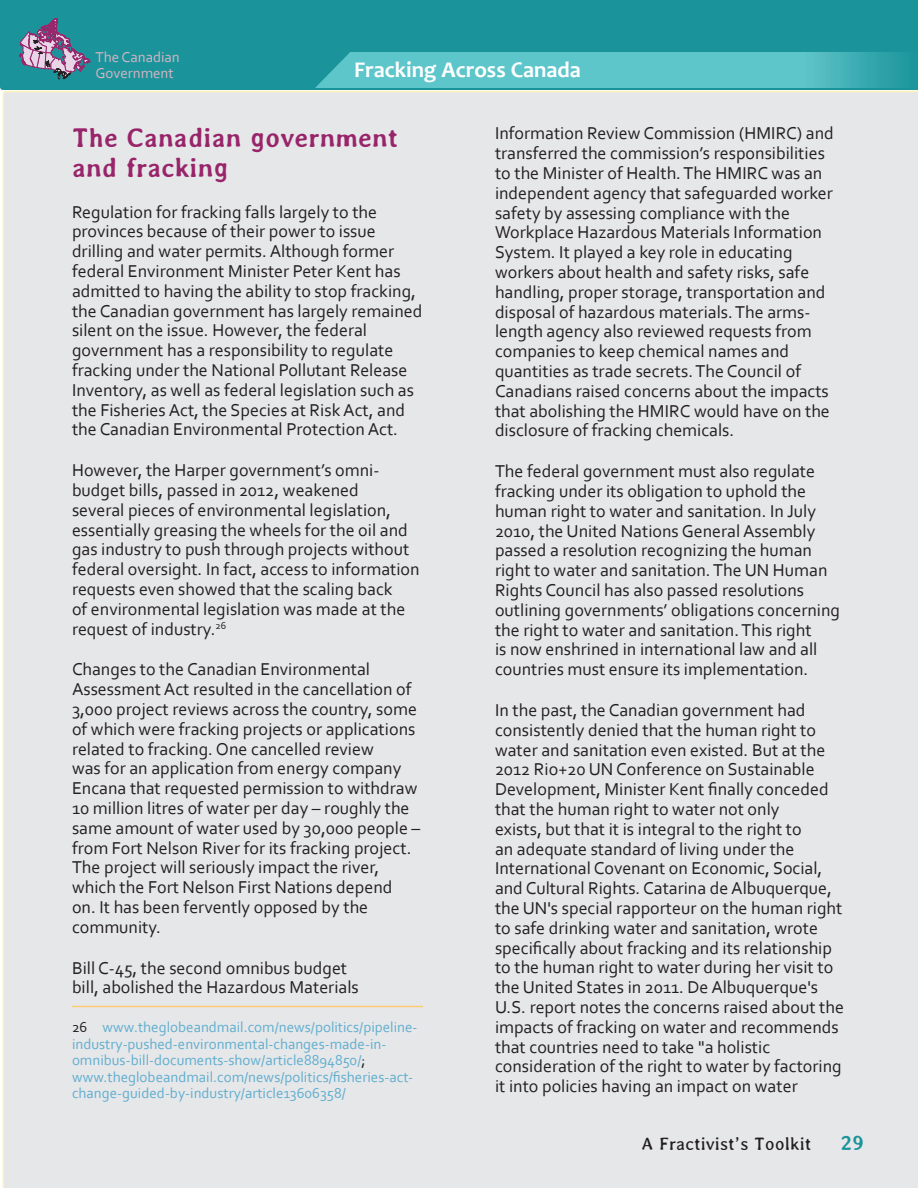
<style>
.page{position:relative;width:918px;height:1188px;background:#fff}
.page>*{position:absolute;margin:0;border:0;box-sizing:border-box;transform-origin:0 0}
.Header_-_Sans{font:700 27px/29.7px "Averia";color:#98256a}
.t1{font:700 22.5px "Candara";color:#fff}
.Ņormal_-_Sans{font:700 21px "Averia";color:#1a949a}
.Normal_-_Serif{font:18px/19.8px "Corbel";color:#231f20}
.Footnote{font:18px/19.8px "Corbel";color:#231f20}
.Ņormal_-_Sans-2{font:18px "Averia";color:#231f20}
.Footnote-2{font:15px/16.5px "Corbel";color:#61aecf}
.Province_headers{font:15px/16.5px "Corbel";color:#d6b4c3}
.s1{color:#231f20}
</style>
<div class="page">
<div style="left:0;top:0;width:918px;height:90px;background:#1a949a"></div>
<svg style="left:315px;top:52px;width:603px;height:36px"></svg>
<div style="left:3px;top:91px;width:915px;height:1097px;background:#e6e7e9"></div>
<hr style="left:72px;top:1006px;width:351px;height:1px;background:#fecb73">
<svg style="left:20px;top:18px;width:70px;height:61px"></svg>
<p class="Province_headers" style="left:95px;top:48px;width:86px">The Canadian<br>Government</p>
<p class="t1" style="left:354px;top:56px;width:228px">Fracking Across Canada</p>
<p class="Header_-_Sans" style="left:72px;top:123px;width:328px">The Canadian government and fracking</p>
<p class="Normal_-_Serif" style="left:72px;top:201px;width:352px">Regulation for fracking falls largely to the provinces because of their power to issue drilling and water permits. Although former federal Environment Minister Peter Kent has admitted to having the ability to stop fracking, the Canadian government has largely remained silent on the issue. However, the federal government has a responsibility to regulate fracking under the National Pollutant Release Inventory, as well as federal legislation such as the Fisheries Act, the Species at Risk Act, and the Canadian Environmental Protection Act.</p>
<p class="Normal_-_Serif" style="left:72px;top:460px;width:349px">However, the Harper government’s omni&shy;budget bills, passed in 2012, weakened<br>several pieces of environmental legislation, essentially greasing the wheels for the oil and gas industry to push through projects without federal oversight. In fact, access to information requests even showed that the scaling back<br>of environmental legislation was made at the request of industry.<sup>26</sup></p>
<p class="Normal_-_Serif" style="left:72px;top:659px;width:350px">Changes to the Canadian Environmental Assessment Act resulted in the cancellation of 3,000 project reviews across the country, some of which were fracking projects or applications related to fracking. One cancelled review<br>was for an application from energy company Encana that requested permission to withdraw 10 million litres of water per day – roughly the same amount of water used by 30,000 people – from Fort Nelson River for its fracking project.<br>The project will seriously impact the river, which the Fort Nelson First Nations depend on. It has been fervently opposed by the community.</p>
<p class="Normal_-_Serif" style="left:72px;top:957px;width:288px">Bill C-45, the second omnibus budget bill, abolished the Hazardous Materials</p>
<p class="Footnote-2" style="left:72px;top:1018px;width:347px"><span class="s1">26</span> www.theglobeandmail.com/news/politics/pipeline&shy;industry-pushed-environmental-changes-made-in&shy;omnibus-bill-documents-show/article8894850/<span class="s1">; </span>www.theglobeandmail.com/news/politics/fisheries-act&shy;change-guided-by-industry/article13606358/</p>
<p class="Footnote" style="left:495px;top:123px;width:340px">Information Review Commission (HMIRC) and transferred the commission’s responsibilities to the Minister of Health. The HMIRC was an independent agency that safeguarded worker safety by assessing compliance with the Workplace Hazardous Materials Information System. It played a key role in educating workers about health and safety risks, safe handling, proper storage, transportation and disposal of hazardous materials. The arms&shy;length agency also reviewed requests from companies to keep chemical names and quantities as trade secrets. The Council of Canadians raised concerns about the impacts that abolishing the HMIRC would have on the disclosure of fracking chemicals.</p>
<p class="Normal_-_Serif" style="left:495px;top:461px;width:347px">The federal government must also regulate fracking under its obligation to uphold the human right to water and sanitation. In July 2010, the United Nations General Assembly passed a resolution recognizing the human right to water and sanitation. The UN Human Rights Council has also passed resolutions outlining governments’ obligations concerning the right to water and sanitation. This right<br>is now enshrined in international law and all countries must ensure its implementation.</p>
<p class="Normal_-_Serif" style="left:495px;top:700px;width:350px">In the past, the Canadian government had consistently denied that the human right to water and sanitation even existed. But at the 2012 Rio+20 UN Conference on Sustainable Development, Minister Kent finally conceded that the human right to water not only<br>exists, but that it is integral to the right to<br>an adequate standard of living under the International Covenant on Economic, Social, and Cultural Rights. Catarina de Albuquerque, the UN's special rapporteur on the human right to safe drinking water and sanitation, wrote specifically about fracking and its relationship to the human right to water during her visit to the United States in 2011. De Albuquerque's U.S. report notes the concerns raised about the impacts of fracking on water and recommends that countries need to take "a holistic consideration of the right to water by factoring it into policies having an impact on water</p>
<p class="Ņormal_-_Sans-2" style="left:641px;top:1134px;width:172px">A Fractivist’s Toolkit</p>
<p class="Ņormal_-_Sans" style="left:840px;top:1131px;width:25px">29</p>
</div>
